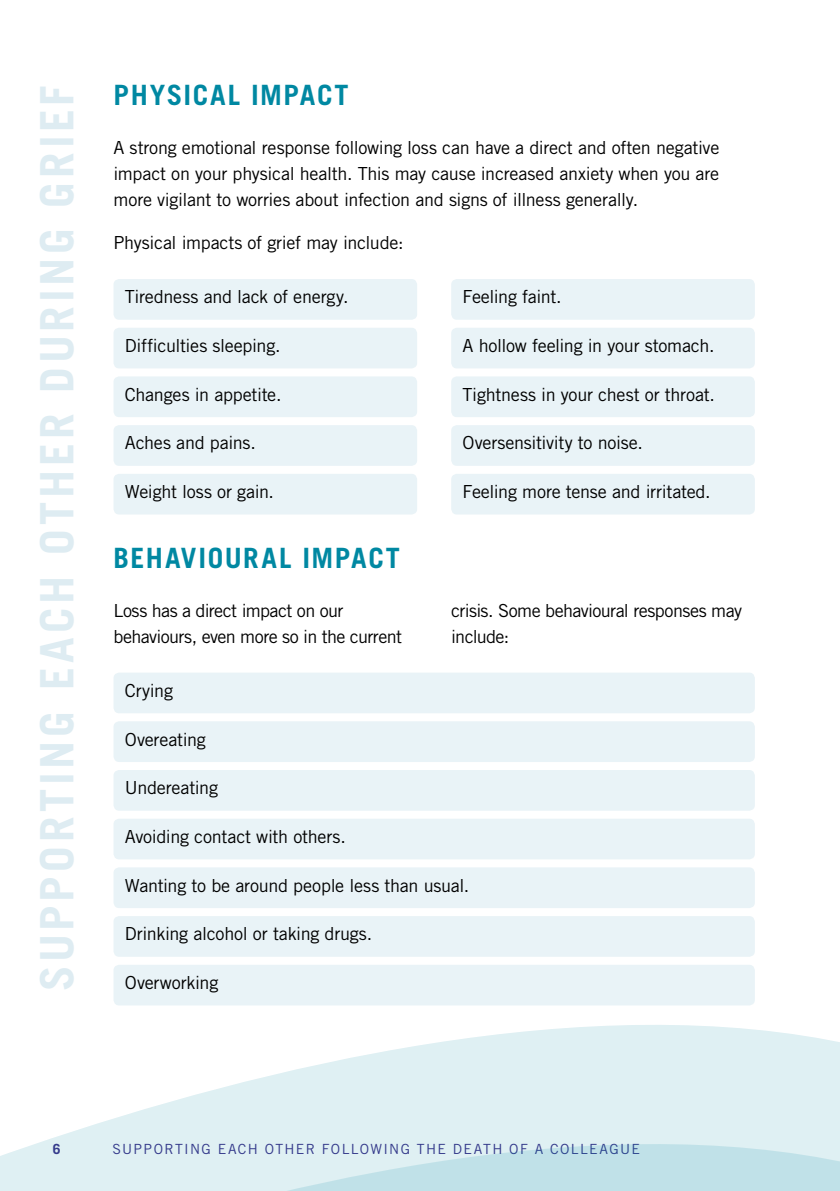
<style>
.page{position:relative;width:840px;height:1191px;background:#fff}
.page>*{position:absolute;margin:0;border:0;box-sizing:border-box;transform-origin:0 0}
.t1{font:700 46px "Trade Gothic LT Std";letter-spacing:.08em;color:#deecf2}
.t2{font:700 28px "Trade Gothic LT Std";letter-spacing:.055em;color:#0088a2}
.t3{font:18px/26px "Trade Gothic LT Std";letter-spacing:-.02em;color:#000}
.t4{font:14px "Trade Gothic LT Std";letter-spacing:.095em;color:#3c2f88}
.t5{font:700 14px "Trade Gothic LT Std";color:#3c2f88}
</style>
<div class="page">
<div style="left:113px;top:279px;width:304px;height:41px;background:#e9f3f7;border-radius:6px"></div>
<div style="left:113px;top:328px;width:304px;height:40px;background:#e9f3f7;border-radius:6px"></div>
<div style="left:113px;top:376px;width:304px;height:41px;background:#e9f3f7;border-radius:6px"></div>
<div style="left:113px;top:425px;width:304px;height:41px;background:#e9f3f7;border-radius:6px"></div>
<div style="left:113px;top:474px;width:304px;height:40px;background:#e9f3f7;border-radius:6px"></div>
<div style="left:451px;top:279px;width:303px;height:41px;background:#e9f3f7;border-radius:6px"></div>
<div style="left:451px;top:328px;width:303px;height:40px;background:#e9f3f7;border-radius:6px"></div>
<div style="left:451px;top:376px;width:303px;height:41px;background:#e9f3f7;border-radius:6px"></div>
<div style="left:451px;top:425px;width:303px;height:41px;background:#e9f3f7;border-radius:6px"></div>
<div style="left:451px;top:474px;width:303px;height:40px;background:#e9f3f7;border-radius:6px"></div>
<div style="left:113px;top:672px;width:641px;height:41px;background:#e9f3f7;border-radius:6px"></div>
<div style="left:113px;top:721px;width:641px;height:41px;background:#e9f3f7;border-radius:6px"></div>
<div style="left:113px;top:770px;width:641px;height:40px;background:#e9f3f7;border-radius:6px"></div>
<div style="left:113px;top:818px;width:641px;height:41px;background:#e9f3f7;border-radius:6px"></div>
<div style="left:113px;top:867px;width:641px;height:41px;background:#e9f3f7;border-radius:6px"></div>
<div style="left:113px;top:916px;width:641px;height:40px;background:#e9f3f7;border-radius:6px"></div>
<div style="left:113px;top:964px;width:641px;height:41px;background:#e9f3f7;border-radius:6px"></div>
<svg style="left:0;top:1025px;width:839px;height:166px;fill:#dff0f3"></svg>
<h1 class="t1" style="left:29px;top:991px;width:907px;rotate:-90deg">SUPPORTING EACH OTHER DURING GRIEF</h1>
<h2 class="t2" style="left:113px;top:78px;width:236px">PHYSICAL IMPACT</h2>
<p class="t3" style="left:113px;top:134px;width:607px;text-align:justify">A strong emotional response following loss can have a direct and often negative impact on your physical health. This may cause increased anxiety when you are more vigilant to worries about infection and signs of illness generally.</p>
<p class="t3" style="left:113px;top:229px;width:291px">Physical impacts of grief may include:</p>
<p class="t3" style="left:125px;top:284px;width:225px">Tiredness and lack of energy.</p>
<p class="t3" style="left:125px;top:332px;width:157px">Difficulties sleeping.</p>
<p class="t3" style="left:125px;top:381px;width:158px">Changes in appetite.</p>
<p class="t3" style="left:125px;top:430px;width:132px">Aches and pains.</p>
<p class="t3" style="left:125px;top:478px;width:151px">Weight loss or gain.</p>
<p class="t3" style="left:462px;top:284px;width:101px">Feeling faint.</p>
<p class="t3" style="left:462px;top:332px;width:253px">A hollow feeling in your stomach.</p>
<p class="t3" style="left:462px;top:381px;width:254px">Tightness in your chest or throat.</p>
<p class="t3" style="left:462px;top:430px;width:182px">Oversensitivity to noise.</p>
<p class="t3" style="left:462px;top:478px;width:249px">Feeling more tense and irritated.</p>
<h2 class="t2" style="left:113px;top:540px;width:288px">BEHAVIOURAL IMPACT</h2>
<p class="t3" style="left:113px;top:597px;width:290px">Loss has a direct impact on our behaviours, even more so in the current</p>
<p class="t3" style="left:451px;top:597px;width:292px">crisis. Some behavioural responses may include:</p>
<p class="t3" style="left:125px;top:677px;width:50px">Crying</p>
<p class="t3" style="left:125px;top:726px;width:83px">Overeating</p>
<p class="t3" style="left:125px;top:774px;width:95px">Undereating</p>
<p class="t3" style="left:125px;top:823px;width:222px">Avoiding contact with others.</p>
<p class="t3" style="left:125px;top:872px;width:346px">Wanting to be around people less than usual.</p>
<p class="t3" style="left:125px;top:920px;width:249px">Drinking alcohol or taking drugs.</p>
<p class="t3" style="left:125px;top:969px;width:95px">Overworking</p>
<p class="t5" style="left:53px;top:1139px;width:9px">6</p>
<p class="t4" style="left:112px;top:1140px;width:528px">SUPPORTING EACH OTHER FOLLOWING THE DEATH OF A COLLEAGUE</p>
</div>
